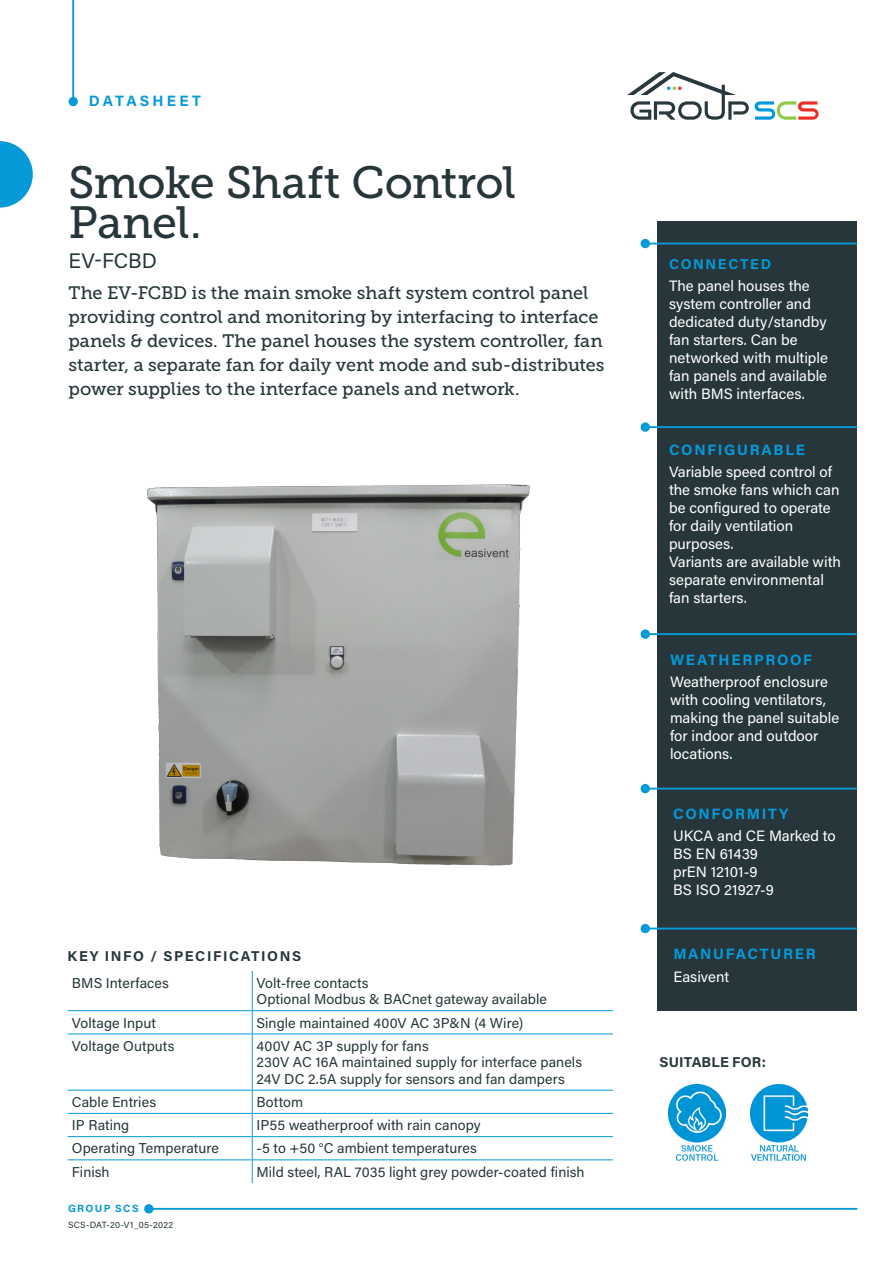
<style>
.page{position:relative;width:893px;height:1263px;background:#fff}
.page>*{position:absolute;margin:0;border:0;box-sizing:border-box;transform-origin:0 0}
.Product_title{font:45px/40.5px "Museo Slab 500";letter-spacing:-.015em;color:#26363a}
.Product_title-2{font:21px "Acumin Pro";color:#26363a}
.Product_title-3{font:18px/24px "Museo Slab 500";letter-spacing:-.01em;color:#26363a}
.t1{font:15px/18px "Acumin Pro";color:#fff}
.Subhead_1{font:700 15px "Acumin Pro";letter-spacing:.11em;color:#069ad9}
.Body_text{font:700 15px "Acumin Pro";letter-spacing:.21em;color:#069ad9}
.Body_text-2{font:14.25px/16.5px "Acumin Pro";letter-spacing:.005em;color:#26363a}
.Subhead_1-2{font:700 14.25px "Acumin Pro";letter-spacing:.11em;color:#26363a}
.Body_sub{font:700 14.25px "Acumin Pro";letter-spacing:.01em;color:#26363a}
.Subhead_1-3{font:700 14.25px "Acumin Pro";letter-spacing:.115em;color:#069ad9}
.t2{font:700 10.5px "Acumin Pro";letter-spacing:.125em;color:#069ad9}
.t3{font:9px "Acumin Pro";letter-spacing:.025em;color:#26363a}
</style>
<div class="page">
<hr style="left:149px;top:1208px;width:708px;height:2px;background:#069ad9">
<div style="left:144px;top:1204px;width:10px;height:9px;background:#069ad9;border-radius:50%"></div>
<img style="left:147px;top:484px;width:383px;height:382px">
<div style="left:657px;top:222px;width:200px;height:789px;background:#26363a"></div>
<hr style="left:645px;top:243px;width:212px;height:1px;background:#069ad9">
<div style="left:641px;top:239px;width:9px;height:9px;background:#069ad9;border-radius:50%"></div>
<hr style="left:645px;top:633px;width:212px;height:2px;background:#069ad9">
<div style="left:641px;top:629px;width:9px;height:10px;background:#069ad9;border-radius:50%"></div>
<hr style="left:645px;top:426px;width:212px;height:2px;background:#069ad9">
<div style="left:641px;top:422px;width:9px;height:10px;background:#069ad9;border-radius:50%"></div>
<hr style="left:645px;top:788px;width:212px;height:1px;background:#069ad9">
<div style="left:641px;top:784px;width:9px;height:9px;background:#069ad9;border-radius:50%"></div>
<svg style="left:0;top:141px;width:33px;height:67px"></svg>
<hr style="left:72px;top:0;width:2px;height:102px;background:#069ad9">
<div style="left:69px;top:97px;width:9px;height:9px;background:#069ad9;border-radius:50%"></div>
<img style="left:750px;top:1085px;width:57px;height:76px">
<img style="left:668px;top:1085px;width:58px;height:76px">
<hr style="left:645px;top:927px;width:212px;height:2px;background:#069ad9">
<div style="left:641px;top:924px;width:9px;height:9px;background:#069ad9;border-radius:50%"></div>
<svg style="left:755px;top:101px;width:63px;height:19px"></svg>
<svg style="left:627px;top:72px;width:122px;height:48px"></svg>
<hr style="left:252px;top:971px;width:1px;height:39px;background:#069ad9">
<hr style="left:68px;top:1010px;width:184px;height:1px;background:#069ad9">
<hr style="left:252px;top:1010px;width:361px;height:1px;background:#069ad9">
<svg style="left:252px;top:1011px;width:1px;height:22px"></svg>
<hr style="left:68px;top:1033px;width:184px;height:1px;background:#069ad9">
<hr style="left:252px;top:1033px;width:361px;height:1px;background:#069ad9">
<hr style="left:252px;top:1034px;width:1px;height:56px;background:#069ad9">
<hr style="left:68px;top:1090px;width:184px;height:1px;background:#069ad9">
<hr style="left:252px;top:1090px;width:361px;height:1px;background:#069ad9">
<hr style="left:68px;top:1113px;width:184px;height:1px;background:#069ad9">
<hr style="left:252px;top:1113px;width:361px;height:1px;background:#069ad9">
<hr style="left:68px;top:1136px;width:184px;height:1px;background:#069ad9">
<hr style="left:252px;top:1136px;width:361px;height:1px;background:#069ad9">
<hr style="left:68px;top:1159px;width:184px;height:1px;background:#069ad9">
<hr style="left:252px;top:1159px;width:361px;height:1px;background:#069ad9">
<svg style="left:252px;top:1090px;width:1px;height:93px"></svg>
<p class="Body_text" style="left:89px;top:90px;width:113px">DATASHEET</p>
<p class="Product_title" style="left:69px;top:162px;width:449px">Smoke Shaft Control<br>Panel.</p>
<p class="Product_title-2" style="left:69px;top:246px;width:90px">EV-FCBD</p>
<p class="Product_title-3" style="left:69px;top:281px;width:537px">The EV-FCBD is the main smoke shaft system control panel providing control and monitoring by interfacing to interface panels &amp; devices. The panel houses the system controller, fan starter, a separate fan for daily vent mode and sub-distributes power supplies to the interface panels and network.</p>
<p class="Subhead_1-2" style="left:68px;top:946px;width:235px">KEY INFO / SPECIFICATIONS</p>
<p class="Body_text-2" style="left:72px;top:974px;width:99px">BMS Interfaces</p>
<p class="Body_text-2" style="left:256px;top:974px;width:292px">Volt-free contacts<br>Optional Modbus &amp; BACnet gateway available</p>
<p class="Body_text-2" style="left:72px;top:1014px;width:86px">Voltage Input</p>
<p class="Body_text-2" style="left:256px;top:1014px;width:268px">Single maintained 400V AC 3P&amp;N (4 Wire)</p>
<p class="Body_text-2" style="left:72px;top:1037px;width:104px">Voltage Outputs</p>
<p class="Body_text-2" style="left:256px;top:1037px;width:327px">400V AC 3P supply for fans<br>230V AC 16A maintained supply for interface panels<br>24V DC 2.5A supply for sensors and fan dampers</p>
<p class="Body_text-2" style="left:72px;top:1093px;width:86px">Cable Entries</p>
<p class="Body_text-2" style="left:256px;top:1093px;width:48px">Bottom</p>
<p class="Body_text-2" style="left:72px;top:1116px;width:59px">IP Rating</p>
<p class="Body_text-2" style="left:256px;top:1116px;width:226px">IP55 weatherproof with rain canopy</p>
<p class="Body_text-2" style="left:72px;top:1140px;width:149px">Operating Temperature</p>
<p class="Body_text-2" style="left:256px;top:1140px;width:222px">-5 to +50 °C ambient temperatures</p>
<p class="Body_text-2" style="left:72px;top:1163px;width:39px">Finish</p>
<p class="Body_text-2" style="left:256px;top:1163px;width:330px">Mild steel, RAL 7035 light grey powder-coated finish</p>
<p class="t2" style="left:68px;top:1201px;width:72px">GROUP SCS</p>
<p class="t3" style="left:68px;top:1219px;width:107px">SCS-DAT-20-V1_05-2022</p>
<p class="Subhead_1-3" style="left:669px;top:254px;width:104px">CONNECTED</p>
<p class="t1" style="left:669px;top:276px;width:160px">The panel houses the system controller and dedicated duty/standby fan starters. Can be networked with multiple fan panels and available with BMS interfaces.</p>
<p class="Subhead_1" style="left:669px;top:439px;width:138px">CONFIGURABLE</p>
<p class="t1" style="left:669px;top:462px;width:172px">Variable speed control of the smoke fans which can be configured to operate for daily ventilation purposes.</p>
<p class="t1" style="left:669px;top:552px;width:173px">Variants are available with separate environmental fan starters.</p>
<p class="Subhead_1" style="left:670px;top:649px;width:144px">WEATHERPROOF</p>
<p class="t1" style="left:670px;top:672px;width:171px">Weatherproof enclosure with cooling ventilators, making the panel suitable for indoor and outdoor locations.</p>
<p class="Subhead_1" style="left:673px;top:803px;width:117px">CONFORMITY</p>
<p class="t1" style="left:673px;top:826px;width:164px">UKCA and CE Marked to</p>
<p class="t1" style="left:673px;top:844px;width:86px">BS EN 61439</p>
<p class="t1" style="left:673px;top:862px;width:86px">prEN 12101-9</p>
<p class="t1" style="left:673px;top:880px;width:102px">BS ISO 21927-9</p>
<p class="Subhead_1" style="left:673px;top:943px;width:144px">MANUFACTURER</p>
<p class="t1" style="left:673px;top:967px;width:57px">Easivent</p>
<p class="Body_sub" style="left:659px;top:1052px;width:108px">SUITABLE FOR:</p>
</div>
